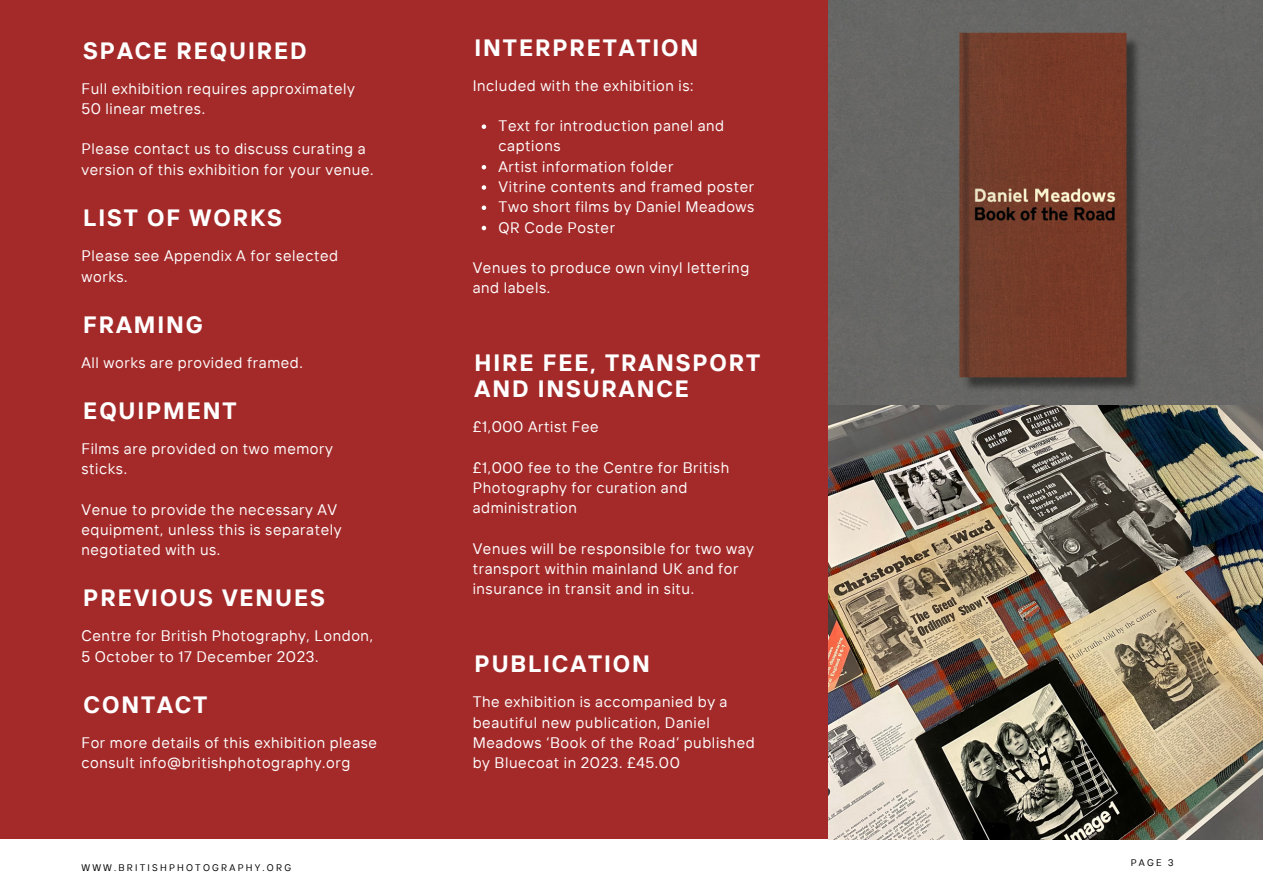
<style>
.page{position:relative;width:1263px;height:894px;background:#fff}
.page>*{position:absolute;margin:0;border:0;box-sizing:border-box;transform-origin:0 0}
.t1{font:700 23.55px/25.8px "TT Interphases";letter-spacing:.08em;color:#fff}
.t2{font:15.15px/20.2px "TT Interphases";letter-spacing:.04em;color:#fff}
.t3{font:9.6px "TT Interphases";letter-spacing:.23em;color:#000001}
</style>
<div class="page">
<div style="left:0;top:0;width:828px;height:838px;background:#a42a2a"></div>
<img style="left:828px;top:0;width:435px;height:839px">
<svg style="left:482px;top:124px;width:4px;height:5px"></svg>
<svg style="left:482px;top:165px;width:4px;height:4px"></svg>
<svg style="left:482px;top:185px;width:4px;height:5px"></svg>
<svg style="left:482px;top:205px;width:4px;height:5px"></svg>
<svg style="left:482px;top:226px;width:4px;height:4px"></svg>
<h2 class="t1" style="left:83px;top:37px;width:225px">SPACE REQUIRED</h2>
<h2 class="t2" style="left:81px;top:78px;width:275px">Full exhibition requires approximately<br>50 linear metres.</h2>
<h2 class="t2" style="left:81px;top:139px;width:294px">Please contact us to discuss curating a version of this exhibition for your venue.</h2>
<p class="t1" style="left:83px;top:204px;width:200px">LIST OF WORKS</p>
<p class="t2" style="left:81px;top:245px;width:258px">Please see Appendix A for selected works.</p>
<h2 class="t1" style="left:83px;top:311px;width:121px">FRAMING</h2>
<h1 class="t2" style="left:81px;top:352px;width:223px">All works are provided framed.</h1>
<h2 class="t1" style="left:83px;top:397px;width:155px">EQUIPMENT</h2>
<h2 class="t2" style="left:81px;top:438px;width:253px">Films are provided on two memory sticks.</h2>
<h1 class="t2" style="left:81px;top:498px;width:262px">Venue to provide the necessary AV equipment, unless this is separately negotiated with us.</h1>
<h2 class="t1" style="left:83px;top:584px;width:243px">PREVIOUS VENUES</h2>
<h2 class="t2" style="left:81px;top:625px;width:293px">Centre for British Photography, London,<br>5 October to 17 December 2023.</h2>
<p class="t1" style="left:84px;top:690px;width:125px">CONTACT</p>
<p class="t2" style="left:81px;top:731px;width:297px">For more details of this exhibition please consult info@britishphotography.org</p>
<h1 class="t3" style="left:81px;top:861px;width:211px">WWW.BRITISHPHOTOGRAPHY.ORG</h1>
<h2 class="t1" style="left:475px;top:34px;width:225px">INTERPRETATION</h2>
<h2 class="t2" style="left:473px;top:75px;width:222px">Included with the exhibition is:</h2>
<h1 class="t2" style="left:498px;top:115px;width:227px">Text for introduction panel and captions</h1>
<h2 class="t2" style="left:498px;top:156px;width:176px">Artist information folder</h2>
<h1 class="t2" style="left:498px;top:176px;width:257px">Vitrine contents and framed poster</h1>
<h2 class="t2" style="left:498px;top:196px;width:257px">Two short films by Daniel Meadows</h2>
<h1 class="t2" style="left:498px;top:217px;width:118px">QR Code Poster</h1>
<h2 class="t2" style="left:473px;top:257px;width:278px">Venues to produce own vinyl lettering and labels.</h2>
<h2 class="t1" style="left:475px;top:349px;width:287px">HIRE FEE, TRANSPORT<br>AND INSURANCE</h2>
<h1 class="t2" style="left:473px;top:416px;width:127px">£1,000 Artist Fee</h1>
<h2 class="t2" style="left:473px;top:456px;width:258px">£1,000 fee to the Centre for British<br>Photography for curation and administration</h2>
<h1 class="t2" style="left:473px;top:537px;width:283px">Venues will be responsible for two way transport within mainland UK and for insurance in transit and in situ.</h1>
<h2 class="t1" style="left:475px;top:650px;width:177px">PUBLICATION</h2>
<h2 class="t2" style="left:473px;top:691px;width:284px">The exhibition is accompanied by a beautiful new publication, Daniel Meadows ‘Book of the Road’ published by Bluecoat in 2023. £45.00</h2>
<h2 class="t3" style="left:1131px;top:855px;width:44px">PAGE 3</h2>
</div>
